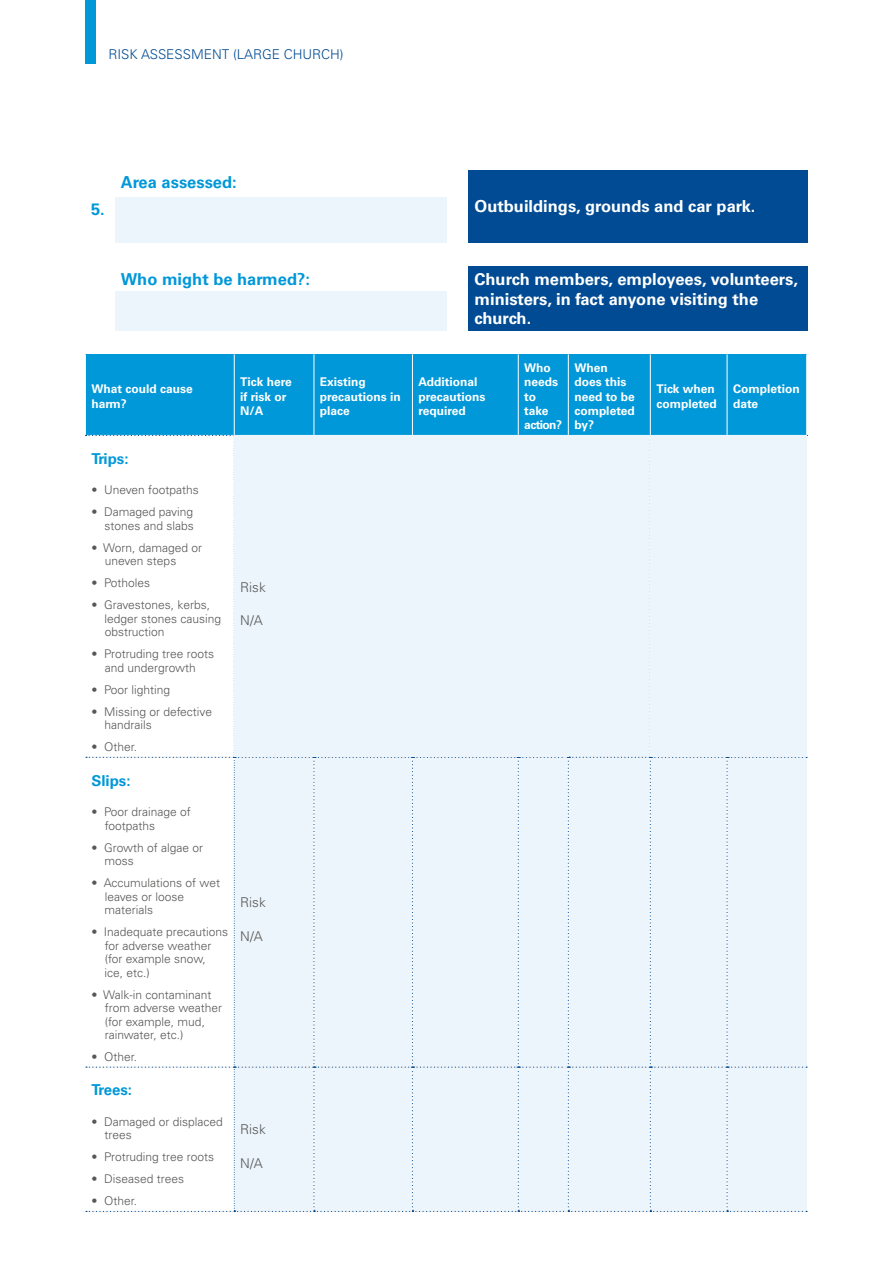
<style>
.page{position:relative;width:893px;height:1263px;background:#fff}
.page>*{position:absolute;margin:0;border:0;box-sizing:border-box;transform-origin:0 0}
.t1{font:700 16.5px/19.5px "Univers";color:#fff}
.t2{font:700 16.5px "Univers";color:#0098d8}
.t3{font:700 15px "Univers";color:#0098d8}
.t4{font:300 13.5px "Univers";color:#004b93}
.t5{font:300 13.5px "Univers";color:#575756}
.t6{font:300 12px/13.5px "Univers";color:#575756}
.t7{font:700 12px/14.4px "Univers";color:#fff}
</style>
<div class="page">
<div style="left:468px;top:170px;width:340px;height:72px;background:#004b93"></div>
<div style="left:468px;top:267px;width:340px;height:64px;background:#004b93"></div>
<div style="left:85px;top:354px;width:149px;height:81px;background:#0098d8"></div>
<div style="left:234px;top:354px;width:80px;height:81px;background:#0098d8"></div>
<div style="left:314px;top:354px;width:98px;height:81px;background:#0098d8"></div>
<div style="left:412px;top:354px;width:106px;height:81px;background:#0098d8"></div>
<div style="left:518px;top:354px;width:50px;height:81px;background:#0098d8"></div>
<div style="left:568px;top:354px;width:82px;height:81px;background:#0098d8"></div>
<div style="left:650px;top:354px;width:77px;height:81px;background:#0098d8"></div>
<div style="left:727px;top:354px;width:80px;height:81px;background:#0098d8"></div>
<div style="left:85px;top:0;width:10px;height:64px;background:#0098d8"></div>
<hr style="left:806px;top:354px;width:1px;height:81px;background:#fff">
<hr style="left:727px;top:354px;width:1px;height:81px;background:#fff">
<hr style="left:650px;top:354px;width:1px;height:81px;background:#fff">
<hr style="left:568px;top:354px;width:1px;height:81px;background:#fff">
<hr style="left:518px;top:354px;width:1px;height:81px;background:#fff">
<hr style="left:412px;top:354px;width:1px;height:81px;background:#fff">
<hr style="left:314px;top:354px;width:1px;height:81px;background:#fff">
<hr style="left:234px;top:354px;width:1px;height:81px;background:#fff">
<hr style="left:85px;top:354px;width:1px;height:81px;background:#fff">
<svg style="left:86px;top:435px;width:721px;height:777px"></svg>
<div style="left:727px;top:435px;width:80px;height:322px;background:#edf5fc"></div>
<div style="left:650px;top:435px;width:77px;height:322px;background:#edf5fc"></div>
<div style="left:518px;top:435px;width:50px;height:322px;background:#edf5fc"></div>
<div style="left:412px;top:435px;width:106px;height:322px;background:#edf5fc"></div>
<div style="left:314px;top:435px;width:98px;height:322px;background:#edf5fc"></div>
<div style="left:234px;top:435px;width:80px;height:322px;background:#edf5fc"></div>
<div style="left:115px;top:291px;width:331px;height:40px;background:#edf5fc"></div>
<div style="left:115px;top:197px;width:331px;height:45px;background:#edf5fc"></div>
<p class="t4" style="left:108px;top:46px;width:237px">RISK ASSESSMENT (LARGE CHURCH)</p>
<p class="t2" style="left:91px;top:200px;width:15px">5.</p>
<h4 class="t2" style="left:121px;top:173px;width:117px">Area assessed:</h4>
<h4 class="t2" style="left:121px;top:270px;width:191px">Who might be harmed?:</h4>
<p class="t1" style="left:474px;top:197px;width:282px">Outbuildings, grounds and car park.</p>
<p class="t1" style="left:474px;top:270px;width:325px">Church members, employees, volunteers, ministers, in fact anyone visiting the church.</p>
<p class="t7" style="left:91px;top:382px;width:103px">What could cause harm?</p>
<p class="t7" style="left:240px;top:375px;width:53px">Tick here if risk or<br>N/A</p>
<p class="t7" style="left:320px;top:375px;width:82px">Existing precautions in place</p>
<p class="t7" style="left:418px;top:375px;width:68px">Additional precautions required</p>
<h5 class="t3" style="left:91px;top:450px;width:39px">Trips:</h5>
<p class="t6" style="left:91px;top:483px;width:109px">• Uneven footpaths</p>
<p class="t6" style="left:91px;top:505px;width:104px;text-align:right">• Damaged paving stones and slabs</p>
<p class="t6" style="left:105px;top:541px;width:99px;text-indent:-13px">• Worn, damaged or uneven steps</p>
<p class="t6" style="left:91px;top:576px;width:60px">• Potholes</p>
<p class="t6" style="left:104px;top:598px;width:118px;text-indent:-13px">• Gravestones, kerbs, ledger stones causing obstruction</p>
<p class="t6" style="left:91px;top:647px;width:124px;text-align:center">• Protruding tree roots and undergrowth</p>
<p class="t6" style="left:91px;top:683px;width:80px">• Poor lighting</p>
<p class="t6" style="left:104px;top:705px;width:109px;text-indent:-13px">• Missing or defective handrails</p>
<p class="t6" style="left:91px;top:740px;width:47px">• Other.</p>
<h5 class="t3" style="left:91px;top:771px;width:41px">Slips:</h5>
<p class="t6" style="left:105px;top:805px;width:88px;text-indent:-13px">• Poor drainage of footpaths</p>
<p class="t6" style="left:104px;top:841px;width:100px;text-indent:-13px">• Growth of algae or moss</p>
<p class="t6" style="left:104px;top:876px;width:117px;text-indent:-13px">• Accumulations of wet leaves or loose materials</p>
<p class="t6" style="left:104px;top:925px;width:125px;text-indent:-13px">• Inadequate precautions for adverse weather (for example snow,<br>ice, etc.)</p>
<p class="t6" style="left:105px;top:988px;width:119px;text-indent:-13px">• Walk-in contaminant from adverse weather (for example, mud, rainwater, etc.)</p>
<p class="t6" style="left:91px;top:1050px;width:47px">• Other.</p>
<h5 class="t3" style="left:91px;top:1081px;width:42px">Trees:</h5>
<p class="t6" style="left:104px;top:1115px;width:120px;text-indent:-13px">• Damaged or displaced trees</p>
<p class="t6" style="left:91px;top:1150px;width:124px">• Protruding tree roots</p>
<p class="t6" style="left:91px;top:1172px;width:94px">• Diseased trees</p>
<p class="t6" style="left:91px;top:1194px;width:47px">• Other.</p>
<p class="t5" style="left:240px;top:579px;width:27px">Risk</p>
<p class="t5" style="left:240px;top:612px;width:24px">N/A</p>
<p class="t5" style="left:240px;top:894px;width:27px">Risk</p>
<p class="t5" style="left:240px;top:928px;width:24px">N/A</p>
<p class="t5" style="left:240px;top:1121px;width:27px">Risk</p>
<p class="t5" style="left:240px;top:1155px;width:24px">N/A</p>
<p class="t7" style="left:524px;top:361px;width:39px">Who needs to take action?</p>
<p class="t7" style="left:574px;top:361px;width:62px">When does this need to be completed by?</p>
<p class="t7" style="left:656px;top:382px;width:62px">Tick when completed</p>
<p class="t7" style="left:733px;top:382px;width:68px">Completion date</p>
</div>
